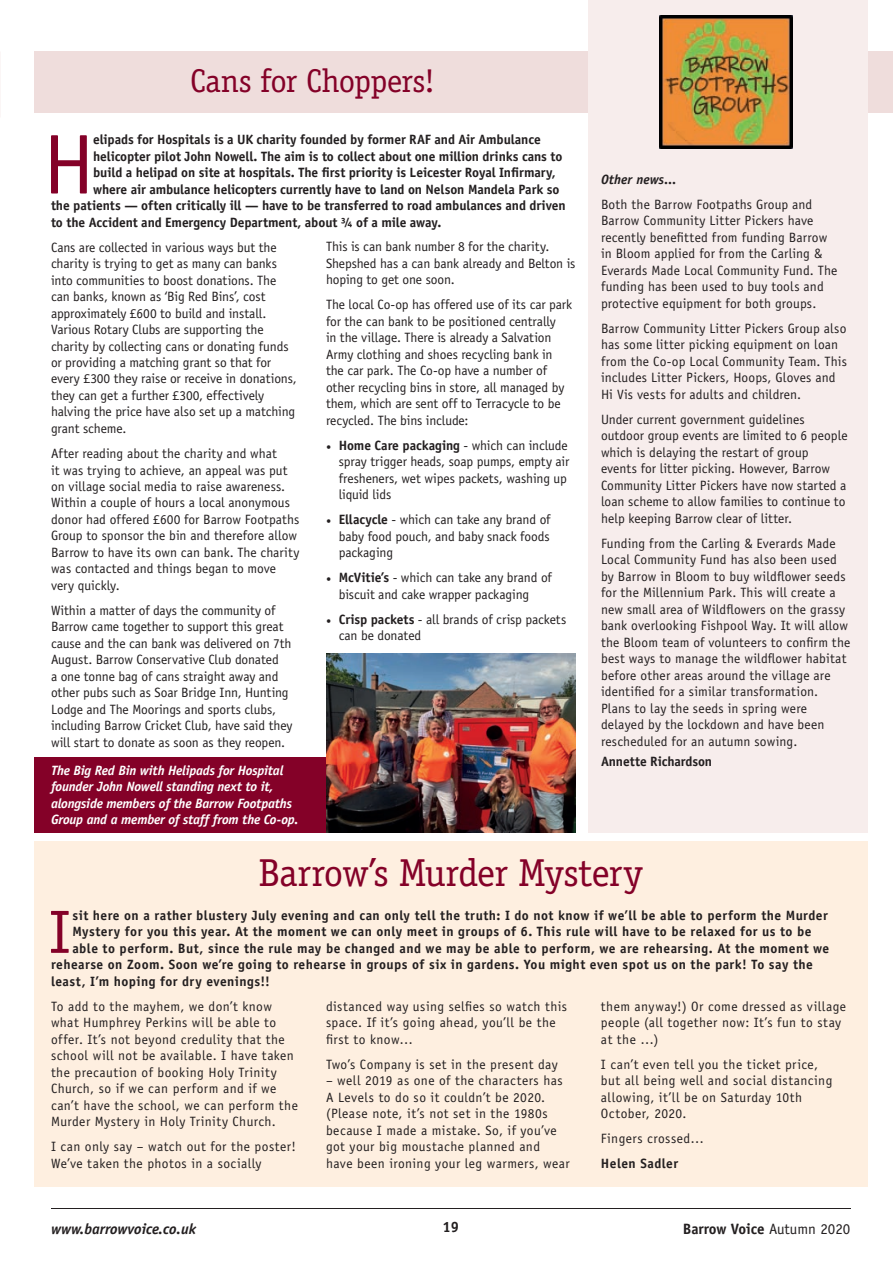
<style>
.page{position:relative;width:893px;height:1263px;background:#fff}
.page>*{position:absolute;margin:0;border:0;box-sizing:border-box;transform-origin:0 0}
.t1{font:85.05px "Officina Sans Std";color:#840128}
.t2{font:61.2px "Officina Sans Std";color:#840128}
.t3{font:39px "Officina Serif Std";letter-spacing:-.02em;color:#840128}
.t4{font:33px "Officina Serif Std";letter-spacing:-.02em;color:#840128}
.t5{font:700 15px "Officina Sans Std";color:#231f20}
.t6{font:italic 700 15px "Officina Sans Std";color:#231f20}
.t7{font:13.5px/16.5px "Officina Sans Std";letter-spacing:.005em;color:#231f20}
.t8{font:13.5px/16.5px "Officina Sans Std";letter-spacing:.03em;color:#231f20}
.t9{font:700 13.5px "Officina Sans Std";letter-spacing:.02em;color:#231f20}
.t10{font:700 13.5px "Officina Sans Std";letter-spacing:-.01em;color:#231f20}
.t11{font:italic 700 13.5px/16.2px "Officina Sans Std";letter-spacing:-.015em;color:#fff}
.t12{font:13.5px/16.5px "Officina Sans Std";letter-spacing:.035em;color:#231f20}
.t13{font:700 13.5px "Officina Sans Std";letter-spacing:-.005em;color:#231f20}
.t14{font:italic 700 13.5px "Officina Sans Std";letter-spacing:.005em;color:#231f20}
.s1{font-family:"Minion Pro"}
.s2{font-weight:700}
.s3{font-weight:400}
</style>
<div class="page">
<hr style="left:51px;top:1208px;width:799px;height:1px;background:#231f20">
<div style="left:34px;top:51px;width:859px;height:62px;background:#efdddc"></div>
<div style="left:34px;top:841px;width:833px;height:345px;background:#feefe0"></div>
<img style="left:326px;top:654px;width:249px;height:178px">
<div style="left:34px;top:757px;width:292px;height:75px;background:#840128"></div>
<div style="left:588px;top:0;width:279px;height:832px;background:#f7edec"></div>
<img style="left:659px;top:16px;width:133px;height:132px">
<h3 class="t4" style="left:190px;top:61px;width:246px">Cans for Choppers!</h3>
<h1 class="t1" style="left:43px;top:115px;width:53px">H</h1>
<p class="t10" style="left:93px;top:131px;width:449px">elipads for Hospitals is a UK charity founded by former RAF and Air Ambulance</p>
<p class="t10" style="left:93px;top:147px;width:471px">helicopter pilot John Nowell. The aim is to collect about one million drinks cans to</p>
<p class="t10" style="left:93px;top:164px;width:464px">build a helipad on site at hospitals. The first priority is Leicester Royal Infirmary,</p>
<p class="t10" style="left:93px;top:180px;width:468px">where air ambulance helicopters currently have to land on Nelson Mandela Park so</p>
<p class="t10" style="left:51px;top:197px;width:516px">the patients — often critically ill — have to be transferred to road ambulances and driven</p>
<p class="t10" style="left:51px;top:213px;width:392px">to the Accident and Emergency Department, about ¾ of a mile away.</p>
<p class="t7" style="left:51px;top:239px;width:247px">Cans are collected in various ways but the charity is trying to get as many can banks into communities to boost donations. The can banks, known as ‘Big Red Bins’, cost approximately £600 to build and install.<br>Various Rotary Clubs are supporting the charity by collecting cans or donating funds or providing a matching grant so that for every £300 they raise or receive in donations, they can get a further £300, effectively halving the price have also set up a matching grant scheme.</p>
<p class="t7" style="left:51px;top:445px;width:250px">After reading about the charity and what<br>it was trying to achieve, an appeal was put on village social media to raise awareness.<br>Within a couple of hours a local anonymous donor had offered £600 for Barrow Footpaths Group to sponsor the bin and therefore allow Barrow to have its own can bank. The charity was contacted and things began to move very quickly.</p>
<p class="t7" style="left:51px;top:602px;width:243px">Within a matter of days the community of Barrow came together to support this great cause and the can bank was delivered on 7th August. Barrow Conservative Club donated<br>a one tonne bag of cans straight away and other pubs such as Soar Bridge Inn, Hunting Lodge and The Moorings and sports clubs, including Barrow Cricket Club, have said they will start to donate as soon as they reopen.</p>
<p class="t7" style="left:326px;top:239px;width:251px">This is can bank number 8 for the charity.<br>Shepshed has a can bank already and Belton is hoping to get one soon.</p>
<p class="t7" style="left:326px;top:297px;width:248px">The local Co-op has offered use of its car park for the can bank to be positioned centrally<br>in the village. There is already a Salvation Army clothing and shoes recycling bank in the car park. The Co-op have a number of other recycling bins in store, all managed by them, which are sent off to Terracycle to be recycled. The bins include:</p>
<p class="t7" style="left:339px;top:437px;width:232px;text-indent:-13px"><span class="s1">•</span> <span class="s2">Home Care packaging</span> - which can include spray trigger heads, soap pumps, empty air fresheners, wet wipes packets, washing up liquid lids</p>
<p class="t7" style="left:339px;top:512px;width:213px;text-align:justify;text-indent:-13px"><span class="s1">•</span> <span class="s2">Ellacycle</span> - which can take any brand of baby food pouch, and baby snack foods packaging</p>
<p class="t7" style="left:339px;top:570px;width:215px;text-indent:-13px"><span class="s1">•</span> <span class="s2">McVitie’s</span> - which can take any brand of biscuit and cake wrapper packaging</p>
<p class="t7" style="left:339px;top:611px;width:229px;text-indent:-13px"><span class="s1">•</span> <span class="s2">Crisp packets</span> - all brands of crisp packets can be donated</p>
<p class="t11" style="left:51px;top:762px;width:249px">The Big Red Bin with Helipads for Hospital founder John Nowell standing next to it, alongside members of the Barrow Footpaths Group and a member of staff from the Co-op.</p>
<p class="t14" style="left:601px;top:171px;width:77px">Other news...</p>
<p class="t7" style="left:601px;top:196px;width:238px">Both the Barrow Footpaths Group and Barrow Community Litter Pickers have recently benefitted from funding Barrow in Bloom applied for from the Carling &amp; Everards Made Local Community Fund. The funding has been used to buy tools and protective equipment for both groups.</p>
<p class="t7" style="left:601px;top:320px;width:247px">Barrow Community Litter Pickers Group also has some litter picking equipment on loan from the Co-op Local Community Team. This includes Litter Pickers, Hoops, Gloves and Hi Vis vests for adults and children.</p>
<p class="t7" style="left:601px;top:411px;width:248px">Under current government guidelines outdoor group events are limited to 6 people which is delaying the restart of group events for litter picking. However, Barrow Community Litter Pickers have now started a loan scheme to allow families to continue to help keeping Barrow clear of litter.</p>
<p class="t7" style="left:601px;top:535px;width:251px">Funding from the Carling &amp; Everards Made Local Community Fund has also been used by Barrow in Bloom to buy wildflower seeds for the Millennium Park. This will create a new small area of Wildflowers on the grassy bank overlooking Fishpool Way. It will allow the Bloom team of volunteers to confirm the best ways to manage the wildflower habitat before other areas around the village are identified for a similar transformation.<br>Plans to lay the seeds in spring were delayed by the lockdown and have been rescheduled for an autumn sowing.</p>
<p class="t13" style="left:601px;top:753px;width:113px">Annette Richardson</p>
<h3 class="t3" style="left:259px;top:850px;width:386px">Barrow’s Murder Mystery</h3>
<h2 class="t2" style="left:49px;top:896px;width:24px">I</h2>
<p class="t9" style="left:72px;top:907px;width:757px">sit here on a rather blustery July evening and can only tell the truth: I do not know if we’ll be able to perform the Murder</p>
<p class="t9" style="left:72px;top:923px;width:741px">Mystery for you this year. At the moment we can only meet in groups of 6. This rule will have to be relaxed for us to be</p>
<p class="t9" style="left:72px;top:940px;width:758px">able to perform. But, since the rule may be changed and we may be able to perform, we are rehearsing. At the moment we</p>
<p class="t9" style="left:51px;top:956px;width:763px">rehearse on Zoom. Soon we’re going to rehearse in groups of six in gardens. You might even spot us on the park! To say the</p>
<p class="t9" style="left:51px;top:973px;width:220px">least, I’m hoping for dry evenings!!</p>
<p class="t8" style="left:51px;top:998px;width:248px">To add to the mayhem, we don’t know what Humphrey Perkins will be able to offer. It’s not beyond credulity that the school will not be available. I have taken the precaution of booking Holy Trinity Church, so if we can perform and if we can’t have the school, we can perform the Murder Mystery in Holy Trinity Church.</p>
<p class="t8" style="left:51px;top:1138px;width:246px">I can only say – watch out for the poster!<br>We’ve taken the photos in a socially</p>
<p class="t12" style="left:601px;top:998px;width:247px">them anyway!) Or come dressed as village people (all together now: It’s fun to stay at the …)</p>
<p class="t8" style="left:601px;top:1056px;width:233px">I can’t even tell you the ticket price, but all being well and social distancing allowing, it’ll be on Saturday 10th<br>October, 2020.</p>
<p class="t12" style="left:601px;top:1130px;width:105px">Fingers crossed…</p>
<p class="t9" style="left:601px;top:1155px;width:79px">Helen Sadler</p>
<p class="t8" style="left:326px;top:998px;width:243px">distanced way using selfies so watch this space. If it’s going ahead, you’ll be the first to know…</p>
<p class="t8" style="left:326px;top:1056px;width:233px">Two’s Company is set in the present day</p>
<p class="t8" style="left:326px;top:1072px;width:245px">– well 2019 as one of the characters has A Levels to do so it couldn’t be 2020. (Please note, it’s not set in the 1980s because I made a mistake. So, if you’ve got your big moustache planned and have been ironing your leg warmers, wear</p>
<p class="t6" style="left:51px;top:1219px;width:147px">www.barrowvoice.co.uk</p>
<p class="t5" style="left:442px;top:1217px;width:18px">19</p>
<p class="t5" style="left:683px;top:1219px;width:169px">Barrow Voice <span class="s3">Autumn 2020</span></p>
</div>
